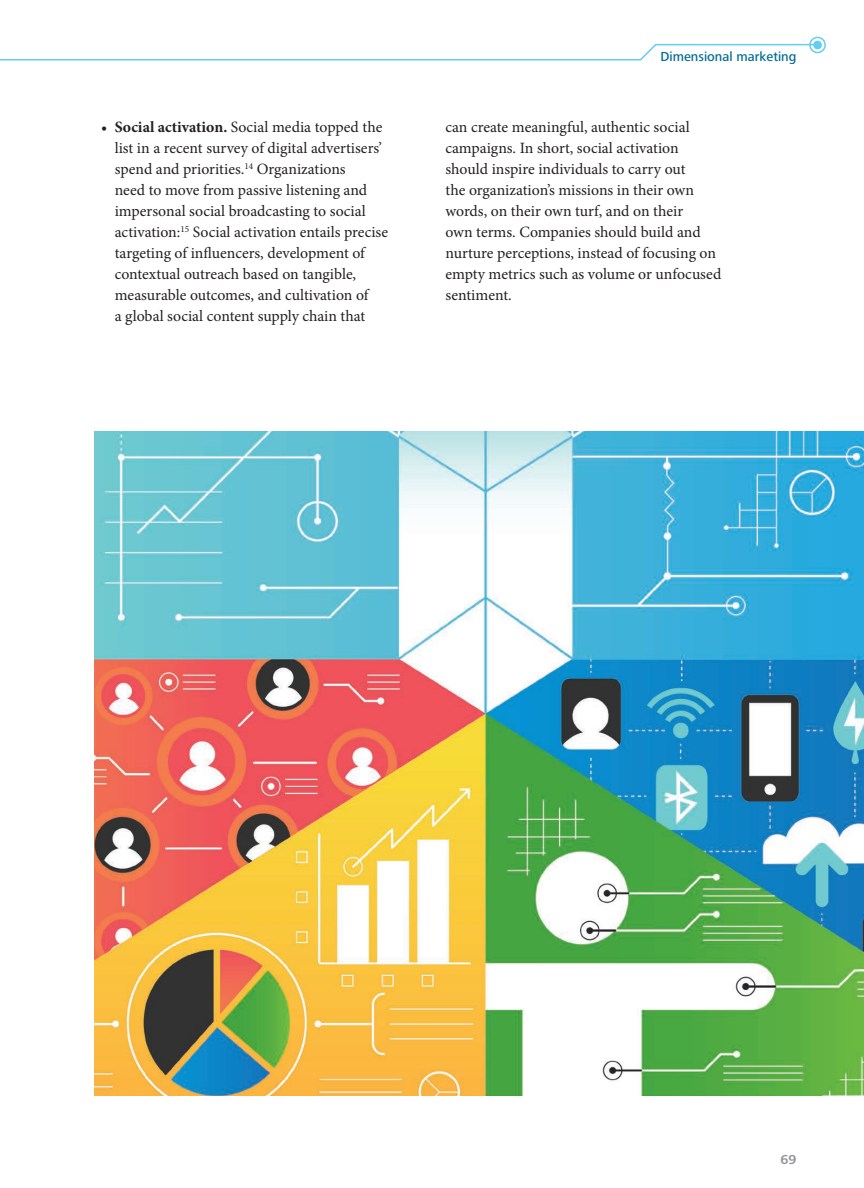
<style>
.page{position:relative;width:864px;height:1188px;background:#fff}
.page>*{position:absolute;margin:0;border:0;box-sizing:border-box;transform-origin:0 0}
.t1{font:15.75px/21px "Minion Pro";color:#231f20}
.t2{font:500 13.5px "Frutiger Next Pro";color:#006b95}
.t3{font:700 13.5px "Frutiger Next Pro";color:#939598}
.s1{font-weight:700}
</style>
<div class="page">
<img style="left:94px;top:432px;width:770px;height:663px">
<svg style="left:0;top:43px;width:819px;height:18px"></svg>
<div style="left:813px;top:41px;width:9px;height:8px;background:#63cdf3;border-radius:50%"></div>
<div style="left:809px;top:37px;width:17px;height:16px;border:2px solid #63cdf3;border-radius:50%"></div>
<p class="t2" style="left:660px;top:49px;width:138px">Dimensional marketing</p>
<p class="t1" style="left:115px;top:117px;width:275px;text-indent:-14px">• <span class="s1">Social activation.</span> Social media topped the list in a recent survey of digital advertisers’ spend and priorities.<sup>14</sup> Organizations<br>need to move from passive listening and impersonal social broadcasting to social activation:<sup>15</sup> Social activation entails precise targeting of influencers, development of contextual outreach based on tangible, measurable outcomes, and cultivation of<br>a global social content supply chain that</p>
<p class="t1" style="left:446px;top:117px;width:277px">can create meaningful, authentic social campaigns. In short, social activation should inspire individuals to carry out<br>the organization’s missions in their own words, on their own turf, and on their<br>own terms. Companies should build and nurture perceptions, instead of focusing on empty metrics such as volume or unfocused sentiment.</p>
<p class="t3" style="left:781px;top:1152px;width:17px">69</p>
</div>
